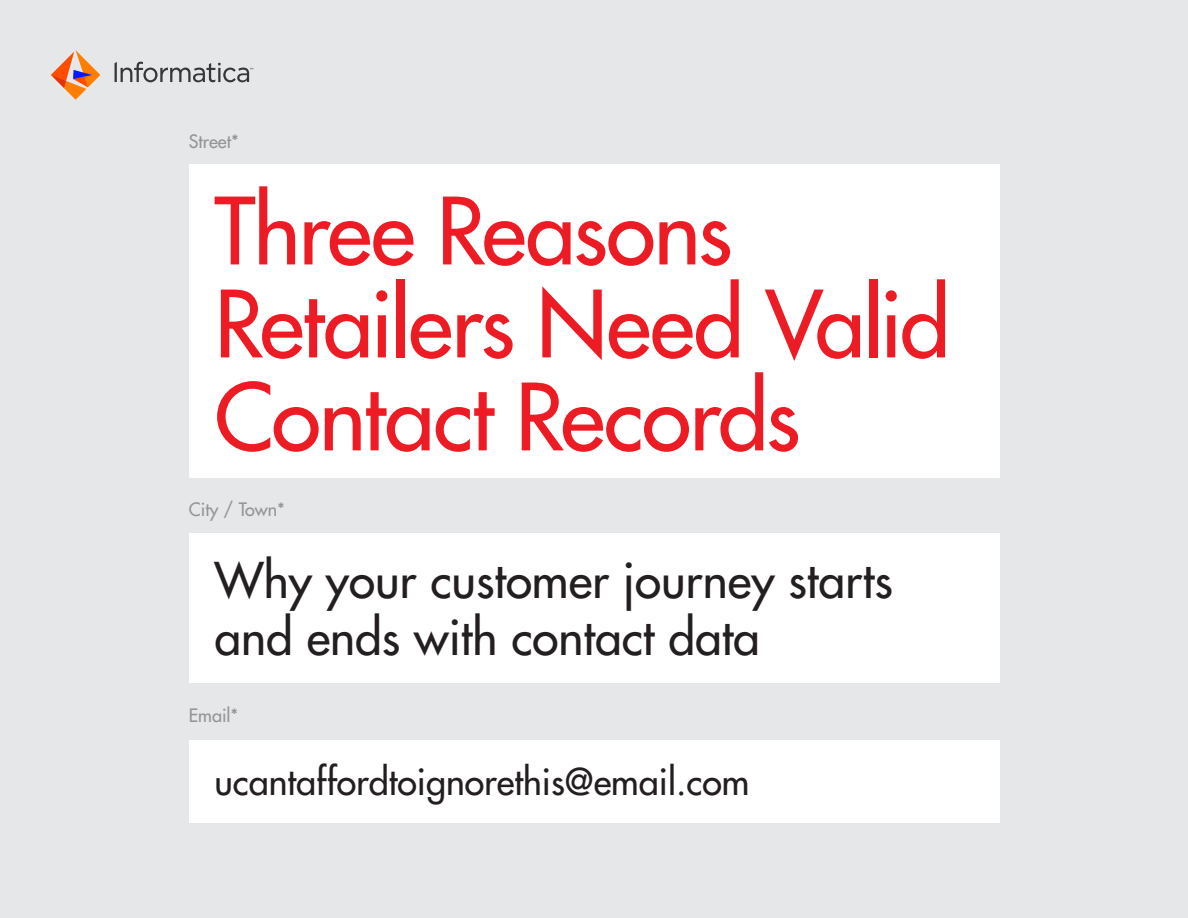
<style>
.page{position:relative;width:1188px;height:918px;background:#e6e7e8}
.page>*{position:absolute;margin:0;border:0;box-sizing:border-box;transform-origin:0 0}
.t1{font:500 90px/93px "Futura Std";letter-spacing:-.02em;color:#ed1c24}
.t2{font:500 48px/57px "Futura Std";color:#231f20}
.t3{font:500 36px "Futura Std";color:#231f20}
.t4{font:500 18px "Futura Std";color:#939598}
</style>
<div class="page">
<div style="left:189px;top:165px;width:810px;height:313px;background:#fff"></div>
<div style="left:189px;top:533px;width:810px;height:150px;background:#fff"></div>
<div style="left:189px;top:740px;width:810px;height:83px;background:#fff"></div>
<svg style="left:51px;top:50px;width:49px;height:50px"></svg>
<svg style="left:115px;top:62px;width:138px;height:20px"></svg>
<p class="t4" style="left:189px;top:130px;width:51px">Street*</p>
<h1 class="t1" style="left:214px;top:185px;width:737px">Three Reasons<br>Retailers Need Valid<br>Contact Records</h1>
<p class="t4" style="left:189px;top:498px;width:98px">City / Town*</p>
<p class="t2" style="left:214px;top:552px;width:680px">Why your customer journey starts and ends with contact data</p>
<p class="t4" style="left:189px;top:704px;width:51px">Email*</p>
<p class="t3" style="left:214px;top:759px;width:536px">ucantaffordtoignorethis@email.com</p>
</div>
